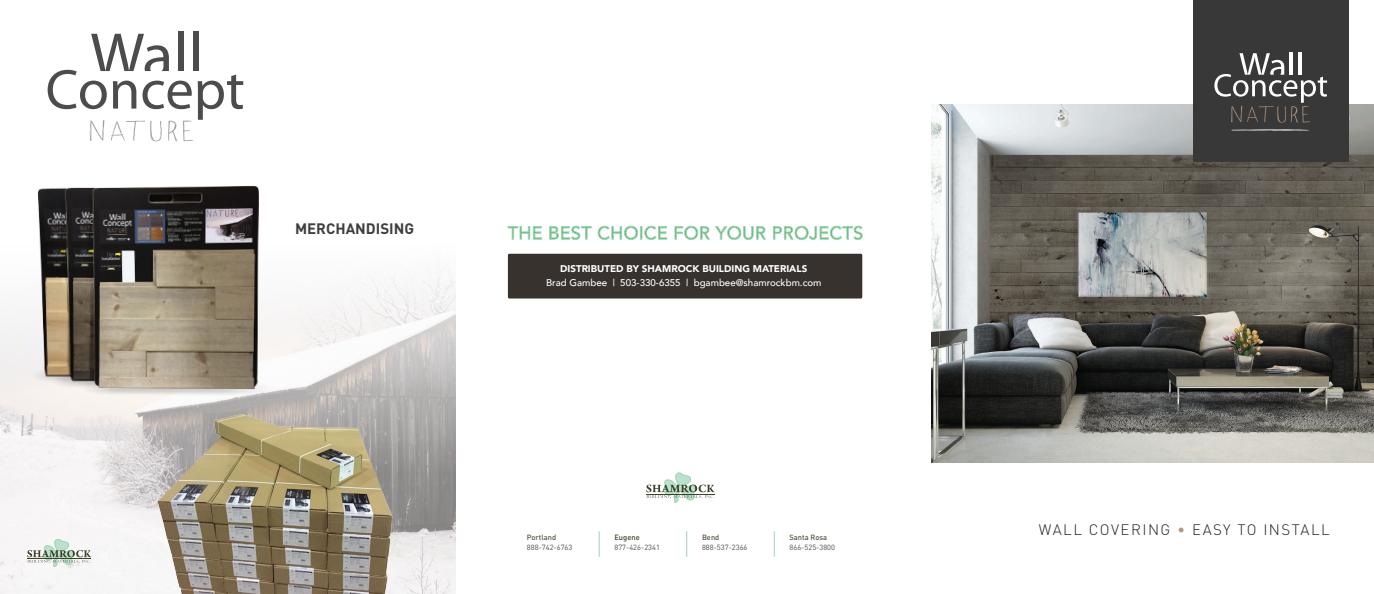
<style>
.page{position:relative;width:1374px;height:594px;background:#fff}
.page>*{position:absolute;margin:0;border:0;box-sizing:border-box;transform-origin:0 0}
.t1{font:300 15px "DIN";letter-spacing:.1em;color:#231f20}
.t2{font:700 15px "DIN";color:#3e3e3f}
.t3{font:500 9.75px "Avenir";color:#fff}
.t4{font:900 9.75px "Avenir";color:#fff}
.t5{font:7.5px/9.8px "DIN";color:#4b4c4d}
.t6{font:500 7.5px "DIN";color:#51553f}
.t7{font:500 7.5px "DIN";color:#3c432a}
.s1{font-weight:500;color:#51553f}
.s2{color:#b69983}
</style>
<div class="page">
<svg style="left:508px;top:226px;width:354px;height:14px"></svg>
<svg style="left:646px;top:473px;width:69px;height:30px"></svg>
<img style="left:932px;top:105px;width:442px;height:357px">
<div style="left:1193px;top:0;width:155px;height:161px;background:#383839"></div>
<svg style="left:1231px;top:129px;width:78px;height:2px"></svg>
<hr style="left:1289px;top:52px;width:3px;height:23px;background:#fff">
<hr style="left:1298px;top:52px;width:3px;height:23px;background:#fff">
<svg style="left:1214px;top:53px;width:113px;height:70px"></svg>
<div style="left:508px;top:254px;width:354px;height:45px;background:#38322e;border-radius:2px"></div>
<img style="left:0;top:269px;width:456px;height:325px">
<img style="left:19px;top:185px;width:264px;height:235px">
<img style="left:156px;top:414px;width:245px;height:180px">
<div style="left:178px;top:31px;width:6px;height:40px;background:#4b4c4d"></div>
<div style="left:193px;top:31px;width:6px;height:40px;background:#4b4c4d"></div>
<svg style="left:48px;top:34px;width:195px;height:107px"></svg>
<svg style="left:599px;top:531px;width:1px;height:26px"></svg>
<svg style="left:686px;top:531px;width:1px;height:26px"></svg>
<svg style="left:774px;top:531px;width:1px;height:26px"></svg>
<svg style="left:27px;top:539px;width:64px;height:28px"></svg>
<p class="t2" style="left:295px;top:219px;width:121px">MERCHANDISING</p>
<p class="t4" style="left:560px;top:260px;width:249px">DISTRIBUTED BY SHAMROCK BUILDING MATERIALS</p>
<p class="t3" style="left:546px;top:274px;width:277px">Brad Gambee | 503-330-6355 | bgambee@shamrockbm.com</p>
<p class="t6" style="left:527px;top:532px;width:31px">Portland</p>
<p class="t5" style="left:527px;top:542px;width:47px">888-742-6763</p>
<p class="t5" style="left:702px;top:532px;width:47px"><span class="s1">Bend<br></span>888-537-2366</p>
<p class="t7" style="left:614px;top:532px;width:27px">Eugene</p>
<p class="t5" style="left:614px;top:542px;width:47px">877-426-2341</p>
<p class="t6" style="left:789px;top:532px;width:39px">Santa Rosa</p>
<p class="t5" style="left:789px;top:542px;width:47px">866-525-3800</p>
<p class="t1" style="left:1038px;top:520px;width:292px">WALL COVERING <span class="s2">•</span> EASY TO INSTALL</p>
</div>
